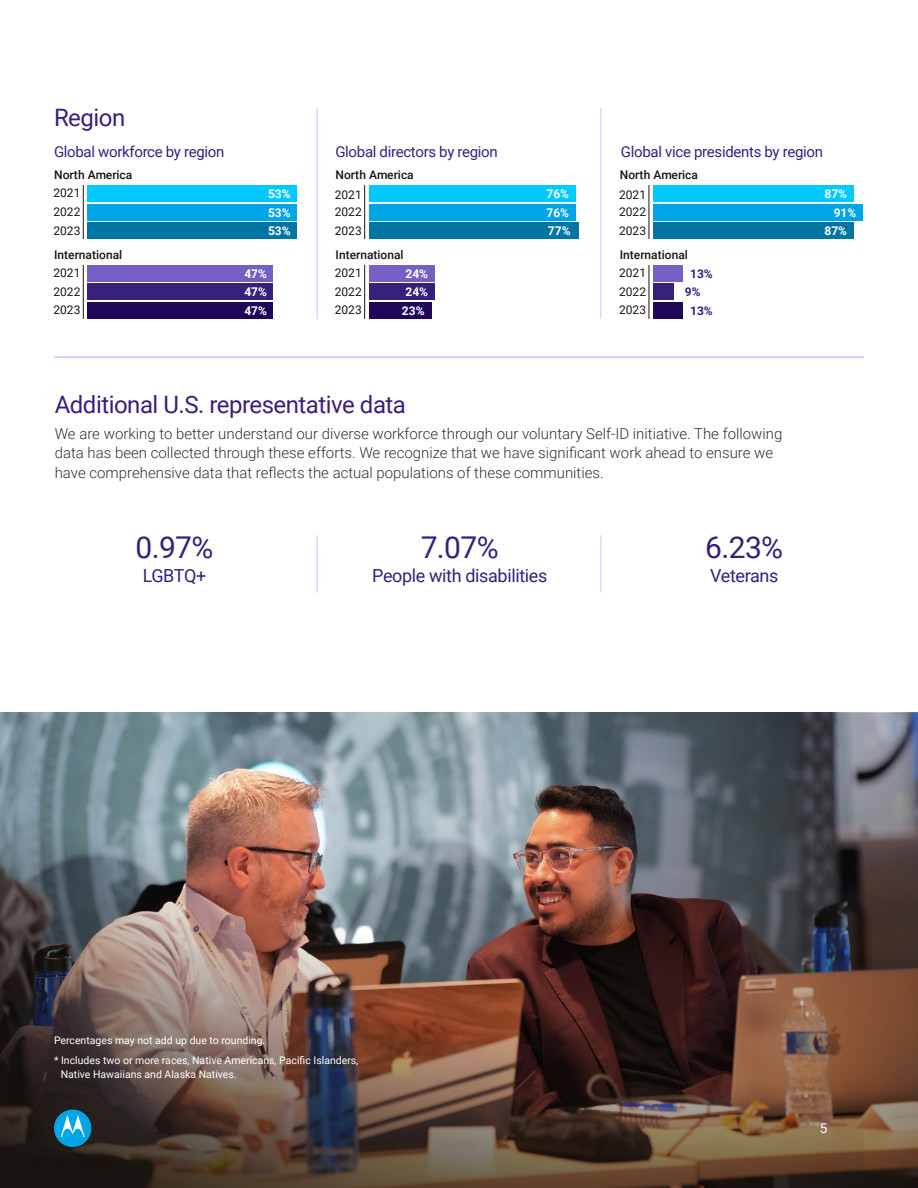
<style>
.page{position:relative;width:918px;height:1188px;background:#fff}
.page>*{position:absolute;margin:0;border:0;box-sizing:border-box;transform-origin:0 0}
.t1{font:30px "Roboto";color:#37207c}
.t2{font:24px "Roboto";letter-spacing:-.02em;color:#37207c}
.t3{font:18px "Roboto";letter-spacing:-.02em;color:#37207c}
.t4{font:300 15px/19.5px "Roboto";color:#352f2a}
.t5{font:15px "Roboto";letter-spacing:-.02em;color:#37207c}
.t6{font:13.5px "Roboto";color:#fff}
.t7{font:500 12px "Roboto";color:#1a1510}
.t8{font:12px/18.5px "Roboto";color:#1a1510;text-align:justify}
.t9{font:700 12px/18.5px "Roboto";color:#fff;text-align:justify}
.t10{font:500 12px "Roboto";color:#1a140f}
.t11{font:12px/18.5px "Roboto";color:#1a140f;text-align:justify}
.t12{font:700 12px "Roboto";color:#37207c}
.t13{font:10.5px/20.2px "Roboto";color:#fff}
</style>
<div class="page">
<img style="left:0;top:713px;width:918px;height:475px">
<hr style="left:317px;top:108px;width:1px;height:211px;background:#d0c2ff">
<hr style="left:600px;top:108px;width:1px;height:211px;background:#d0c2ff">
<hr style="left:54px;top:356px;width:810px;height:2px;background:#d0c2ff">
<hr style="left:317px;top:535px;width:1px;height:58px;background:#d0c2ff">
<hr style="left:600px;top:535px;width:1px;height:58px;background:#d0c2ff">
<div style="left:653px;top:222px;width:200px;height:17px;background:#0075a2"></div>
<div style="left:653px;top:302px;width:30px;height:17px;background:#1f085a"></div>
<div style="left:653px;top:204px;width:210px;height:16px;background:#00a5e5"></div>
<div style="left:653px;top:284px;width:21px;height:16px;background:#37207c"></div>
<div style="left:653px;top:185px;width:200px;height:17px;background:#00caff"></div>
<div style="left:653px;top:265px;width:30px;height:17px;background:#765fc5"></div>
<hr style="left:649px;top:185px;width:1px;height:54px;background:#1a1510">
<hr style="left:649px;top:265px;width:1px;height:54px;background:#1a1510">
<div style="left:369px;top:222px;width:209px;height:17px;background:#0075a2"></div>
<div style="left:369px;top:302px;width:62px;height:17px;background:#1f085a"></div>
<div style="left:369px;top:204px;width:207px;height:16px;background:#00a5e5"></div>
<div style="left:369px;top:284px;width:65px;height:16px;background:#37207c"></div>
<div style="left:369px;top:185px;width:207px;height:17px;background:#00caff"></div>
<div style="left:369px;top:265px;width:65px;height:17px;background:#765fc5"></div>
<hr style="left:364px;top:185px;width:1px;height:54px;background:#1a1510">
<hr style="left:364px;top:265px;width:1px;height:54px;background:#1a1510">
<div style="left:88px;top:222px;width:209px;height:17px;background:#0075a3"></div>
<div style="left:88px;top:302px;width:185px;height:17px;background:#1f0859"></div>
<div style="left:88px;top:204px;width:209px;height:16px;background:#00a6e6"></div>
<div style="left:88px;top:284px;width:185px;height:16px;background:#38217d"></div>
<div style="left:88px;top:185px;width:209px;height:17px;background:#00c9ff"></div>
<div style="left:88px;top:265px;width:185px;height:17px;background:#755ec4"></div>
<hr style="left:83px;top:185px;width:1px;height:54px;background:#1a140f">
<hr style="left:83px;top:265px;width:1px;height:54px;background:#1a140f">
<div style="left:54px;top:1110px;width:37px;height:37px;background:#00a5e5;border-radius:50%"></div>
<svg style="left:61px;top:1115px;width:24px;height:22px"></svg>
<h2 class="t2" style="left:54px;top:101px;width:73px">Region</h2>
<p class="t5" style="left:54px;top:142px;width:172px">Global workforce by region</p>
<p class="t5" style="left:335px;top:142px;width:164px">Global directors by region</p>
<p class="t5" style="left:621px;top:142px;width:204px">Global vice presidents by region</p>
<p class="t10" style="left:54px;top:166px;width:80px">North America</p>
<p class="t7" style="left:336px;top:166px;width:80px">North America</p>
<p class="t7" style="left:620px;top:166px;width:80px">North America</p>
<p class="t11" style="left:53px;top:183px;width:28px">2021<br>2022<br>2023</p>
<p class="t10" style="left:54px;top:246px;width:69px">International</p>
<p class="t9" style="left:268px;top:184px;width:24px">53% 53% 53%</p>
<p class="t8" style="left:335px;top:185px;width:28px;line-height:18px">2021<br>2022<br>2023</p>
<p class="t7" style="left:336px;top:246px;width:69px">International</p>
<p class="t9" style="left:547px;top:184px;width:26px">76% 76% 77%</p>
<p class="t8" style="left:619px;top:185px;width:28px;line-height:18px">2021<br>2022<br>2023</p>
<p class="t7" style="left:620px;top:246px;width:69px">International</p>
<p class="t9" style="left:825px;top:184px;width:24px">87%</p>
<p class="t9" style="left:834px;top:203px;width:24px">91%</p>
<p class="t9" style="left:825px;top:221px;width:24px">87%</p>
<p class="t11" style="left:53px;top:263px;width:28px">2021<br>2022<br>2023</p>
<p class="t9" style="left:244px;top:264px;width:24px">47% 47% 47%</p>
<p class="t8" style="left:335px;top:263px;width:28px">2021<br>2022<br>2023</p>
<p class="t9" style="left:402px;top:264px;width:28px">24% 24% 23%</p>
<p class="t8" style="left:619px;top:263px;width:28px">2021<br>2022<br>2023</p>
<p class="t12" style="left:690px;top:265px;width:24px">13%</p>
<p class="t12" style="left:685px;top:284px;width:17px">9%</p>
<p class="t12" style="left:690px;top:302px;width:24px">13%</p>
<h2 class="t2" style="left:55px;top:387px;width:353px">Additional U.S. representative data</h2>
<p class="t4" style="left:55px;top:423px;width:729px">We are working to better understand our diverse workforce through our voluntary Self-ID initiative. The following data has been collected through these efforts. We recognize that we have significant work ahead to ensure we have comprehensive data that reflects the actual populations of these communities.</p>
<h1 class="t1" style="left:135px;top:526px;width:79px">0.97%</h1>
<p class="t3" style="left:143px;top:563px;width:65px">LGBTQ+</p>
<h1 class="t1" style="left:421px;top:526px;width:80px">7.07%</h1>
<p class="t3" style="left:372px;top:563px;width:177px">People with disabilities</p>
<h1 class="t1" style="left:705px;top:526px;width:79px">6.23%</h1>
<p class="t3" style="left:710px;top:563px;width:70px">Veterans</p>
<p class="t13" style="left:54px;top:1030px;width:306px">Percentages may not add up due to rounding.<br>* Includes two or more races, Native Americans, Pacific Islanders,</p>
<p class="t13" style="left:61px;top:1064px;width:177px">Native Hawaiians and Alaska Natives.</p>
<p class="t6" style="left:820px;top:1119px;width:9px">5</p>
</div>
